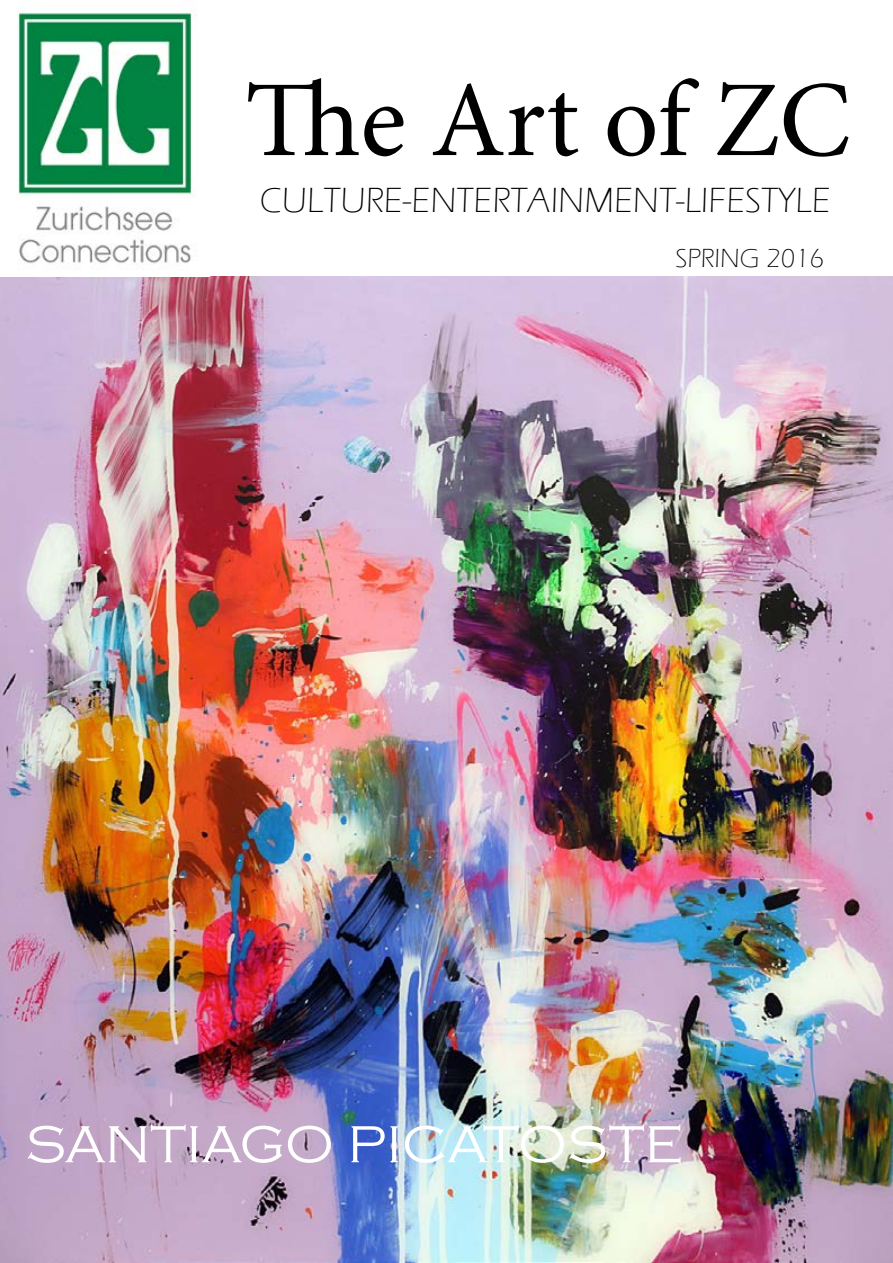
<style>
.page{position:relative;width:893px;height:1263px;background:#fff}
.page>*{position:absolute;margin:0;border:0;box-sizing:border-box;transform-origin:0 0}
.t1{font:108px "Minion Pro";color:#000}
.t2{font:300 54px "Copperplate Gothic";color:#fff}
.t3{font:300 36px "Eras ITC";color:#000}
.t4{font:300 27px "Eras ITC";color:#000}
</style>
<div class="page">
<img style="left:0;top:276px;width:893px;height:987px">
<img style="left:17px;top:10px;width:180px;height:258px">
<h1 class="t1" style="left:245px;top:48px;width:607px">The Art of ZC</h1>
<p class="t3" style="left:260px;top:180px;width:572px">CULTURE-ENTERTAINMENT-LIFESTYLE</p>
<p class="t4" style="left:675px;top:243px;width:150px">SPRING 2016</p>
<h2 class="t2" style="left:26px;top:1115px;width:659px">SANTIAGO PICATOSTE</h2>
</div>
